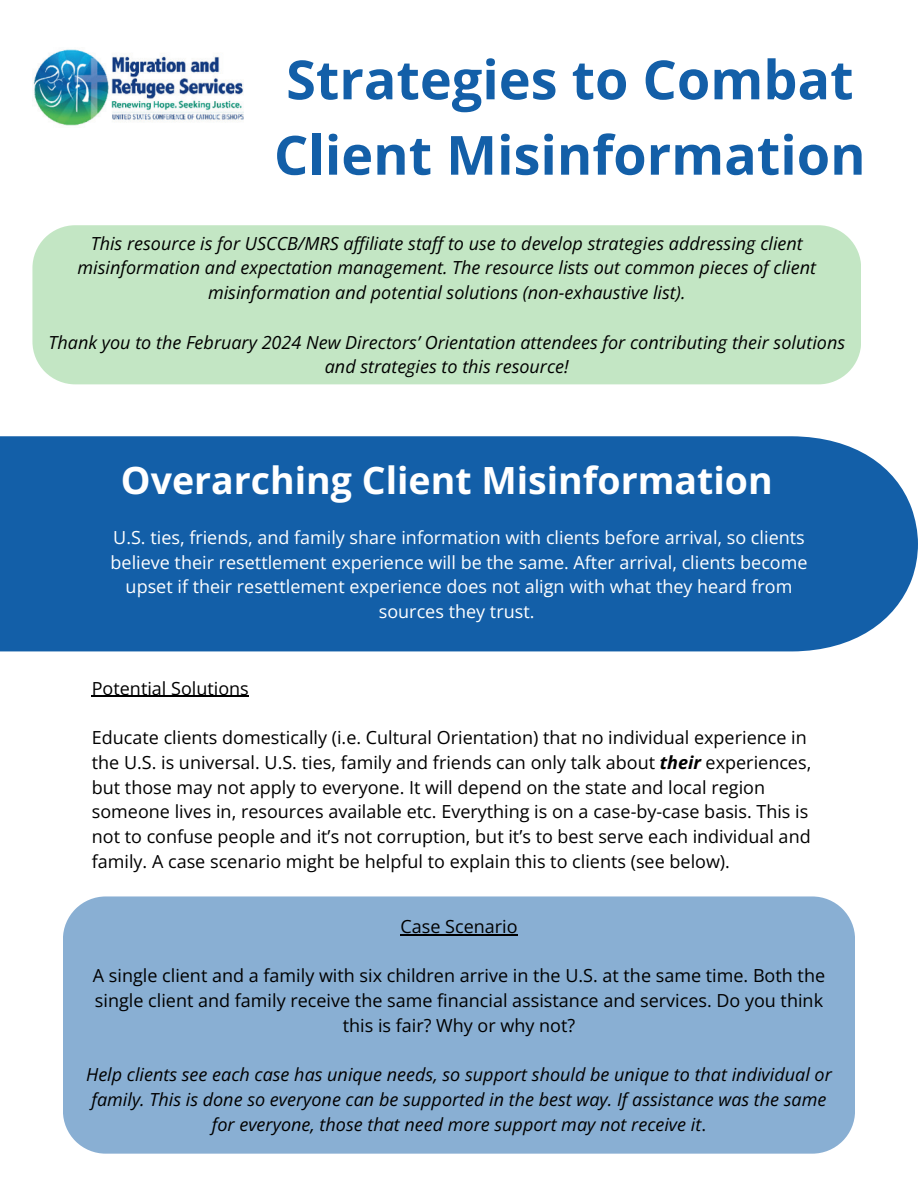
<style>
.page{position:relative;width:918px;height:1188px;background:#fff}
.page>*{position:absolute;margin:0;border:0;box-sizing:border-box;transform-origin:0 0}
.t1{font:700 54px/75.3px "Open Sans";color:#135fa8}
.t2{font:700 37.5px "Open Sans";color:#fff}
.t3{font:18px/24.8px "Open Sans";color:#000}
.t4{font:italic 18px/24.8px "Open Sans";color:#000;text-align:center}
.t5{font:18px/24.8px "Open Sans";color:#fff;text-align:center}
.s1{font-weight:700;font-style:italic}
.s2{font-style:normal}
</style>
<div class="page">
<img style="left:32px;top:49px;width:212px;height:77px">
<div style="left:32px;top:225px;width:829px;height:159px;background:#c3e6c4"></div>
<div style="left:0;top:436px;width:918px;height:215px;background:#135fa8"></div>
<div style="left:63px;top:896px;width:792px;height:258px;background:#89afd3"></div>
<hr style="left:92px;top:696px;width:157px;height:1px;background:#000">
<hr style="left:400px;top:934px;width:118px;height:1px;background:#000">
<h1 class="t1" style="left:274px;top:41px;width:593px">Strategies to Combat<br>Client Misinformation</h1>
<p class="t4" style="left:78px;top:230px;width:740px">This resource is for USCCB/MRS affiliate staff to use to develop strategies addressing client misinformation and expectation management. The resource lists out common pieces of client misinformation and potential solutions (non-exhaustive list).</p>
<p class="t4" style="left:49px;top:329px;width:798px">Thank you to the February 2024 New Directors’ Orientation attendees for contributing their solutions and strategies to this resource!</p>
<h2 class="t2" style="left:121px;top:454px;width:653px">Overarching Client Misinformation</h2>
<p class="t5" style="left:111px;top:525px;width:699px">U.S. ties, friends, and family share information with clients before arrival, so clients believe their resettlement experience will be the same. After arrival, clients become upset if their resettlement experience does not align with what they heard from sources they trust.</p>
<p class="t3" style="left:92px;top:675px;width:159px">Potential Solutions</p>
<p class="t3" style="left:92px;top:725px;width:721px">Educate clients domestically (i.e. Cultural Orientation) that no individual experience in the U.S. is universal. U.S. ties, family and friends can only talk about <span class="s1">their</span> experiences, but those may not apply to everyone. It will depend on the state and local region someone lives in, resources available etc. Everything is on a case-by-case basis. This is not to confuse people and it’s not corruption, but it’s to best serve each individual and family. A case scenario might be helpful to explain this to clients (see below).</p>
<p class="t3" style="left:400px;top:913px;width:119px">Case Scenario</p>
<p class="t3" style="left:93px;top:963px;width:734px;text-align:center">A single client and a family with six children arrive in the U.S. at the same time. Both the single client and family receive the same financial assistance and services. Do you think this is fair? Why or why not?</p>
<p class="t4" style="left:86px;top:1062px;width:747px">Help clients see each case has unique needs, so support should be unique to that individual or family. This is done so everyone can be supported in the best way. If assistance was the same for everyone, those that need more support may not receive it<span class="s2">.</span></p>
</div>
